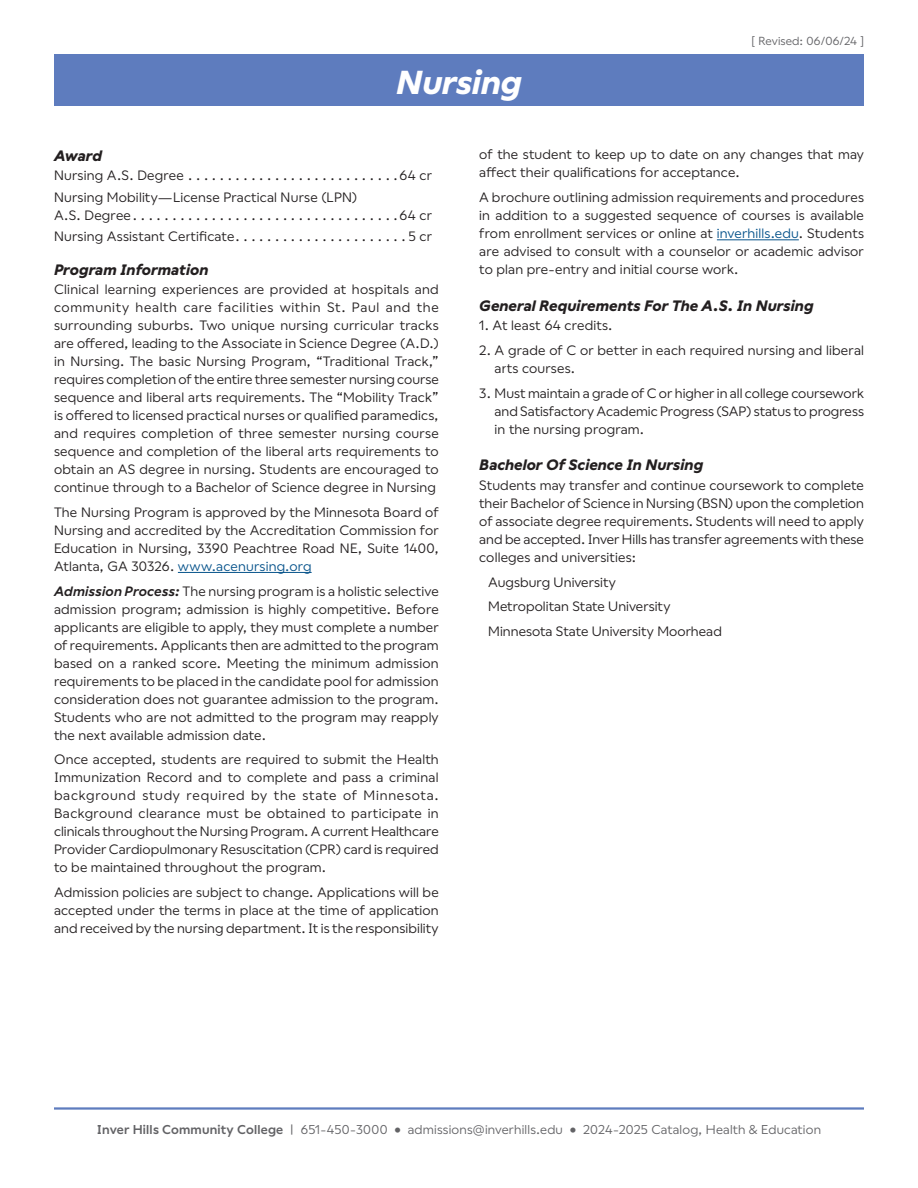
<style>
.page{position:relative;width:918px;height:1188px;background:#fff}
.page>*{position:absolute;margin:0;border:0;box-sizing:border-box;transform-origin:0 0}
.t1{font:italic 700 33px "Wallop";color:#fff}
.Body-Subhead{font:italic 700 15px "Wallop";letter-spacing:.005em;color:#231f20}
.Body_Copy{font:13.5px/18px "Wallop";letter-spacing:.015em;color:#231f20;text-align:justify}
.Curriculum{font:13.5px/18px "Wallop";letter-spacing:.015em;color:#231f20}
.Transfer_list--college{font:13.5px "Wallop";letter-spacing:.005em;color:#231f20}
.t2{font:12.75px "Wallop";letter-spacing:.015em;color:#636366}
.t3{font:11.7px "Wallop";letter-spacing:-.005em;color:#636366}
.s1{color:#07538b}
.s2{font-weight:600;font-style:italic}
.s3{font-weight:600}
</style>
<div class="page">
<hr style="left:54px;top:1107px;width:810px;height:3px;background:#5e7cbe">
<div style="left:54px;top:54px;width:810px;height:52px;background:#5e7cbe"></div>
<hr style="left:178px;top:572px;width:134px;height:1px;background:#07538b">
<hr style="left:717px;top:239px;width:82px;height:1px;background:#07538b">
<h1 class="t1" style="left:396px;top:57px;width:127px">Nursing</h1>
<p class="t3" style="left:752px;top:32px;width:114px">[ Revised: 06/06/24 ]</p>
<h3 class="Body-Subhead" style="left:54px;top:144px;width:50px">Award</h3>
<p class="Curriculum" style="left:54px;top:165px;width:380px">Nursing A. S. Degree . . . . . . . . . . . . . . . . . . . . . . . . . . 64 cr</p>
<p class="Curriculum" style="left:54px;top:187px;width:380px">Nursing Mobility—License Practical Nurse (LPN)<br>A. S. Degree . . . . . . . . . . . . . . . . . . . . . . . . . . . . . . . . . 64 cr</p>
<p class="Curriculum" style="left:54px;top:226px;width:380px">Nursing Assistant Certificate . . . . . . . . . . . . . . . . . . . . . 5 cr</p>
<h3 class="Body-Subhead" style="left:54px;top:258px;width:156px">Program Information</h3>
<p class="Body_Copy" style="left:54px;top:279px;width:386px">Clinical learning experiences are provided at hospitals and community health care facilities within St. Paul and the surrounding suburbs. Two unique nursing curricular tracks are offered, leading to the Associate in Science Degree (A. D.) in Nursing. The basic Nursing Program, “Traditional Track,” requires completion of the entire three semester nursing course sequence and liberal arts requirements. The “Mobility Track” is offered to licensed practical nurses or qualified paramedics, and requires completion of three semester nursing course sequence and completion of the liberal arts requirements to obtain an AS degree in nursing. Students are encouraged to continue through to a Bachelor of Science degree in Nursing</p>
<p class="Body_Copy" style="left:54px;top:502px;width:386px">The Nursing Program is approved by the Minnesota Board of Nursing and accredited by the Accreditation Commission for Education in Nursing, 3390 Peachtree Road NE, Suite 1400, Atlanta, GA 30326. <span class="s1">www.acenursing.org</span></p>
<p class="Body_Copy" style="left:54px;top:581px;width:386px;text-align:left"><span class="s2">Admission Process:</span> The nursing program is a holistic selective admission program; admission is highly competitive. Before applicants are eligible to apply, they must complete a number of requirements. Applicants then are admitted to the program based on a ranked score. Meeting the minimum admission requirements to be placed in the candidate pool for admission consideration does not guarantee admission to the program.<br>Students who are not admitted to the program may reapply the next available admission date.</p>
<p class="Body_Copy" style="left:54px;top:749px;width:386px;text-align:left">Once accepted, students are required to submit the Health Immunization Record and to complete and pass a criminal background study required by the state of Minnesota.<br>Background clearance must be obtained to participate in clinicals throughout the Nursing Program. A current Healthcare Provider Cardiopulmonary Resuscitation (CPR) card is required to be maintained throughout the program.</p>
<p class="Body_Copy" style="left:54px;top:882px;width:386px">Admission policies are subject to change. Applications will be accepted under the terms in place at the time of application and received by the nursing department. It is the responsibility</p>
<p class="Body_Copy" style="left:479px;top:145px;width:386px">of the student to keep up to date on any changes that may affect their qualifications for acceptance.</p>
<p class="Body_Copy" style="left:479px;top:187px;width:386px">A brochure outlining admission requirements and procedures in addition to a suggested sequence of courses is available from enrollment services or online at <span class="s1">inverhills.edu</span>. Students are advised to consult with a counselor or academic advisor to plan pre-entry and initial course work.</p>
<h3 class="Body-Subhead" style="left:479px;top:294px;width:336px">General Requirements For The A.S. In Nursing</h3>
<p class="Body_Copy" style="left:479px;top:315px;width:133px">1. At least 64 credits.</p>
<p class="Body_Copy" style="left:495px;top:340px;width:371px;text-indent:-15px">2. A grade of C or better in each required nursing and liberal arts courses.</p>
<p class="Body_Copy" style="left:495px;top:383px;width:371px;text-indent:-15px">3. Must maintain a grade of C or higher in all college coursework and Satisfactory Academic Progress (SAP) status to progress in the nursing program.</p>
<h3 class="Body-Subhead" style="left:479px;top:454px;width:225px">Bachelor Of Science In Nursing</h3>
<p class="Body_Copy" style="left:479px;top:475px;width:386px">Students may transfer and continue coursework to complete their Bachelor of Science in Nursing (BSN) upon the completion of associate degree requirements. Students will need to apply and be accepted. Inver Hills has transfer agreements with these colleges and universities:</p>
<p class="Transfer_list--college" style="left:488px;top:572px;width:129px">Augsburg University</p>
<p class="Transfer_list--college" style="left:488px;top:596px;width:184px">Metropolitan State University</p>
<p class="Transfer_list--college" style="left:488px;top:621px;width:235px">Minnesota State University Moorhead</p>
<p class="t2" style="left:97px;top:1120px;width:726px"><span class="s3">Inver Hills Community College</span> | 651-450-3000 • admissions@inverhills.edu • 2024-2025 Catalog, Health &amp; Education</p>
</div>
